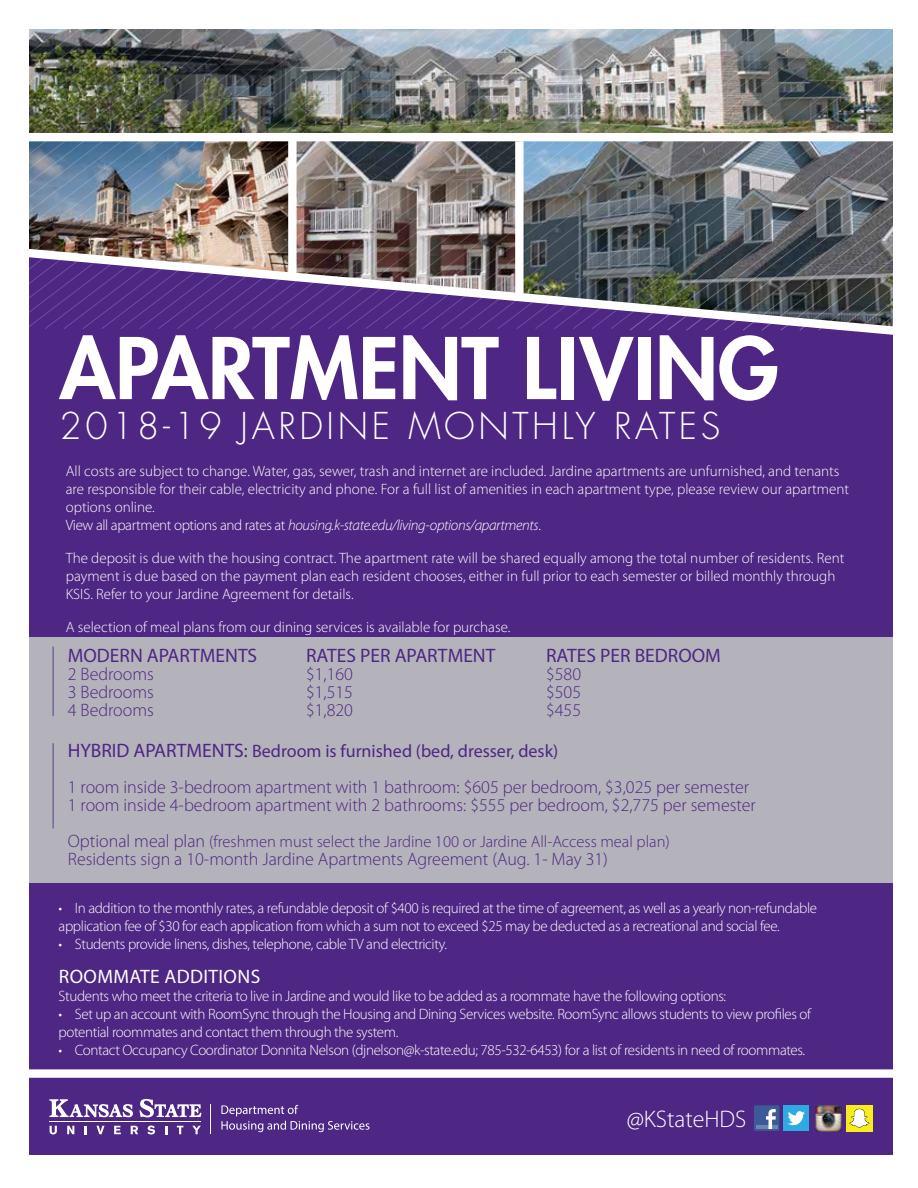
<style>
.page{position:relative;width:918px;height:1188px;background:#fff}
.page>*{position:absolute;margin:0;border:0;box-sizing:border-box;transform-origin:0 0}
.t1{font:800 82.5px "Futura Std";color:#fff}
.t2{font:300 36px "Futura Std";letter-spacing:.1em;color:#fff}
.t3{font:300 24px "Myriad Pro";color:#fff}
.t4{font:19.5px "Myriad Pro";color:#4e2683}
.t5{font:19.5px "Myriad Pro";letter-spacing:.02em;color:#fff}
.t6{font:300 18px/36px "Myriad Pro";color:#4e2683}
.t7{font:300 16.5px "Myriad Pro";color:#4e2683}
.t8{font:300 15px/18px "Myriad Pro";letter-spacing:-.025em;color:#fff}
.t9{font:300 15px/18px "Myriad Pro";color:#fff}
.s1{font-style:italic}
.s2{font-weight:400;font-size:19.5px}
.s3{font-weight:400}
.s4{font-size:18px}
</style>
<div class="page">
<div style="left:29px;top:347px;width:864px;height:808px;background:#4e2683"></div>
<div style="left:29px;top:331px;width:864px;height:16px;background:#4e2683"></div>
<img style="left:29px;top:29px;width:864px;height:302px">
<hr style="left:211px;top:1104px;width:1px;height:30px;background:#fff">
<hr style="left:49px;top:1121px;width:152px;height:1px;background:#fff">
<svg style="left:49px;top:1099px;width:84px;height:18px"></svg>
<svg style="left:139px;top:1099px;width:63px;height:18px"></svg>
<svg style="left:50px;top:1126px;width:7px;height:8px"></svg>
<svg style="left:67px;top:1126px;width:7px;height:8px"></svg>
<svg style="left:85px;top:1126px;width:2px;height:8px"></svg>
<svg style="left:96px;top:1126px;width:9px;height:8px"></svg>
<svg style="left:114px;top:1126px;width:7px;height:8px"></svg>
<svg style="left:131px;top:1126px;width:7px;height:8px"></svg>
<svg style="left:147px;top:1126px;width:8px;height:8px"></svg>
<svg style="left:165px;top:1126px;width:2px;height:8px"></svg>
<svg style="left:177px;top:1126px;width:6px;height:8px"></svg>
<svg style="left:192px;top:1126px;width:9px;height:8px"></svg>
<svg style="left:221px;top:1105px;width:148px;height:27px;background:#664393"></svg>
<div style="left:783px;top:1105px;width:26px;height:26px;background:#2caae1"></div>
<svg style="left:788px;top:1111px;width:17px;height:14px"></svg>
<img style="left:814px;top:1104px;width:28px;height:28px">
<div style="left:754px;top:1105px;width:25px;height:26px;background:#3c5a98"></div>
<hr style="left:756px;top:1125px;width:22px;height:4px;background:#6d85b3">
<svg style="left:766px;top:1109px;width:10px;height:20px"></svg>
<div style="left:846px;top:1105px;width:27px;height:26px;background:#f8ec1e"></div>
<svg style="left:849px;top:1109px;width:21px;height:19px"></svg>
<div style="left:0;top:637px;width:918px;height:246px;background:#b4b3bb"></div>
<div style="left:894px;top:24px;width:24px;height:1164px;background:#fff"></div>
<div style="left:0;top:0;width:28px;height:1188px;background:#fff"></div>
<div style="left:19px;top:1069px;width:885px;height:9px;background:#fff"></div>
<hr style="left:52px;top:743px;width:2px;height:85px;background:#4e2683">
<hr style="left:52px;top:647px;width:2px;height:69px;background:#4e2683">
<h1 class="t1" style="left:60px;top:316px;width:721px">APARTMENT LIVING</h1>
<h2 class="t2" style="left:60px;top:404px;width:662px">2018-19 JARDINE MONTHLY RATES</h2>
<p class="t9" style="left:66px;top:462px;width:785px">All costs are subject to change. Water, gas, sewer, trash and internet are included. Jardine apartments are unfurnished, and tenants are responsible for their cable, electricity and phone. For a full list of amenities in each apartment type, please review our apartment options online.<br>View all apartment options and rates at <span class="s1">housing.k-state.edu/living-options/apartments</span>.</p>
<p class="t9" style="left:66px;top:549px;width:780px">The deposit is due with the housing contract. The apartment rate will be shared equally among the total number of residents. Rent payment is due based on the payment plan each resident chooses, either in full prior to each semester or billed monthly through<br>KSIS. Refer to your Jardine Agreement for details.</p>
<p class="t9" style="left:66px;top:618px;width:446px">A selection of meal plans from our dining services is available for purchase.</p>
<h3 class="t4" style="left:68px;top:643px;width:191px">MODERN APARTMENTS</h3>
<h3 class="t4" style="left:306px;top:643px;width:191px">RATES PER APARTMENT</h3>
<h3 class="t4" style="left:546px;top:643px;width:176px">RATES PER BEDROOM</h3>
<p class="t6" style="left:68px;top:655px;width:88px">2 Bedrooms</p>
<p class="t6" style="left:306px;top:655px;width:49px">$1,160</p>
<p class="t6" style="left:546px;top:655px;width:37px">$580</p>
<p class="t6" style="left:68px;top:673px;width:88px">3 Bedrooms</p>
<p class="t6" style="left:306px;top:673px;width:49px">$1,515</p>
<p class="t6" style="left:546px;top:673px;width:37px">$505</p>
<p class="t6" style="left:68px;top:691px;width:88px">4 Bedrooms</p>
<p class="t6" style="left:306px;top:691px;width:49px">$1,820</p>
<p class="t6" style="left:546px;top:691px;width:37px">$455</p>
<p class="t6" style="left:68px;top:733px;width:683px"><span class="s2">HYBRID APARTMENTS:</span> <span class="s3">Bedroom is furnished (bed, dresser, desk)<br></span>1 room inside 3-bedroom apartment with 1 bathroom: $605 per bedroom, $3,025 per semester</p>
<p class="t6" style="left:68px;top:787px;width:690px">1 room inside 4-bedroom apartment with 2 bathrooms: $555 per bedroom, $2,775 per semester</p>
<p class="t7" style="left:68px;top:832px;width:604px"><span class="s4">Optional meal plan</span> (freshmen must select the Jardine 100 or Jardine All-Access meal plan)</p>
<p class="t6" style="left:68px;top:841px;width:542px">Residents sign a 10-month Jardine Apartments Agreement (Aug. 1- May 31)</p>
<p class="t8" style="left:59px;top:899px;width:760px">• In addition to the monthly rates, a refundable deposit of $400 is required at the time of agreement, as well as a yearly non-refundable application fee of $30 for each application from which a sum not to exceed $25 may be deducted as a recreational and social fee.</p>
<p class="t8" style="left:59px;top:935px;width:390px">• Students provide linens, dishes, telephone, cable TV and electricity.</p>
<h3 class="t5" style="left:59px;top:965px;width:203px">ROOMMATE ADDITIONS</h3>
<p class="t8" style="left:59px;top:987px;width:669px">Students who meet the criteria to live in Jardine and would like to be added as a roommate have the following options:</p>
<p class="t8" style="left:59px;top:1005px;width:754px">• Set up an account with RoomSync through the Housing and Dining Services website. RoomSync allows students to view profiles of potential roommates and contact them through the system.</p>
<p class="t8" style="left:59px;top:1041px;width:748px">• Contact Occupancy Coordinator Donnita Nelson (djnelson@k-state.edu; 785-532-6453) for a list of residents in need of roommates.</p>
<h3 class="t3" style="left:627px;top:1104px;width:121px">@KStateHDS</h3>
</div>
